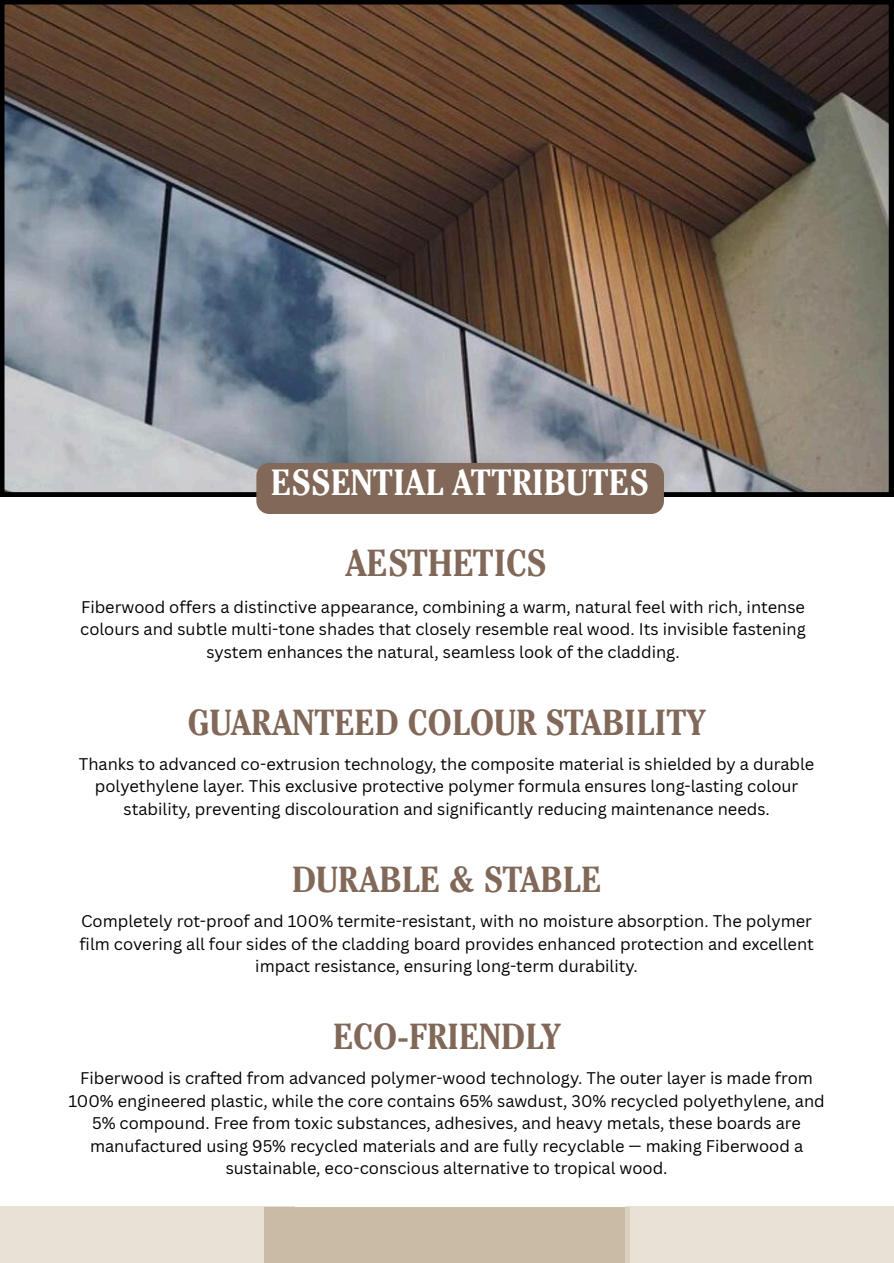
<style>
.page{position:relative;width:894px;height:1263px;background:#fff}
.page>*{position:absolute;margin:0;border:0;box-sizing:border-box;transform-origin:0 0}
.t1{font:700 condensed 37.35px "Cheltenham Pro";color:#816858}
.t2{font:700 condensed 36.15px "Cheltenham Pro";color:#fff}
.t3{font:700 condensed 36px "Cheltenham Pro";color:#816858}
.t4{font:16.5px/22.5px "Canva Sans";color:#000;text-align:center}
</style>
<div class="page">
<img style="left:0;top:0;width:893px;height:497px">
<div style="left:256px;top:463px;width:408px;height:51px;background:#816858;border-radius:13px"></div>
<div style="left:0;top:1207px;width:295px;height:56px;background:#e8e1d6"></div>
<div style="left:264px;top:1207px;width:366px;height:56px;background:#cabba4"></div>
<div style="left:625px;top:1207px;width:269px;height:56px;background:#e8e1d6"></div>
<p class="t2" style="left:271px;top:469px;width:380px">ESSENTIAL ATTRIBUTES</p>
<h1 class="t1" style="left:346px;top:550px;width:203px">AESTHETICS</h1>
<h1 class="t4" style="left:80px;top:595px;width:727px">Fiberwood offers a distinctive appearance, combining a warm, natural feel with rich, intense colours and subtle multi-tone shades that closely resemble real wood. Its invisible fastening system enhances the natural, seamless look of the cladding.</h1>
<p class="t3" style="left:188px;top:709px;width:519px">GUARANTEED COLOUR STABILITY</p>
<h1 class="t4" style="left:79px;top:752px;width:737px">Thanks to advanced co-extrusion technology, the composite material is shielded by a durable polyethylene layer. This exclusive protective polymer formula ensures long-lasting colour stability, preventing discolouration and significantly reducing maintenance needs.</h1>
<p class="t3" style="left:292px;top:866px;width:311px">DURABLE &amp; STABLE</p>
<h1 class="t4" style="left:79px;top:909px;width:736px">Completely rot-proof and 100% termite-resistant, with no moisture absorption. The polymer film covering all four sides of the cladding board provides enhanced protection and excellent impact resistance, ensuring long-term durability.</h1>
<p class="t3" style="left:333px;top:1024px;width:229px">ECO-FRIENDLY</p>
<h1 class="t4" style="left:68px;top:1067px;width:758px">Fiberwood is crafted from advanced polymer-wood technology. The outer layer is made from 100% engineered plastic, while the core contains 65% sawdust, 30% recycled polyethylene, and 5% compound. Free from toxic substances, adhesives, and heavy metals, these boards are manufactured using 95% recycled materials and are fully recyclable — making Fiberwood a sustainable, eco-conscious alternative to tropical wood.</h1>
</div>
